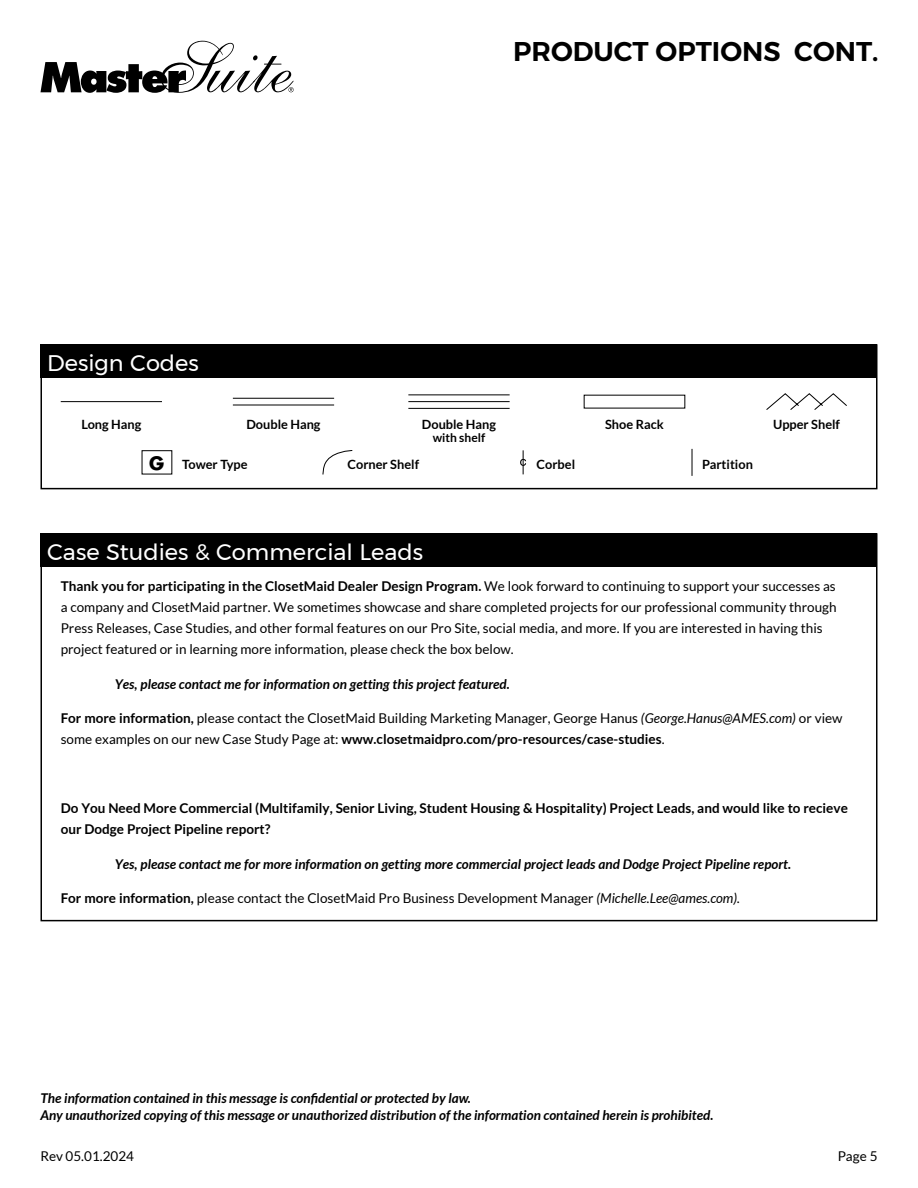
<style>
.page{position:relative;width:918px;height:1188px;background:#fff}
.page>*{position:absolute;margin:0;border:0;box-sizing:border-box;transform-origin:0 0}
.t1{font:600 27px "Montserrat";color:#000}
.t2{font:22.5px "Montserrat";color:#fff}
.t3{font:13.5px/21px "Lato";color:#000}
.t4{font:italic 700 13.5px/18px "Lato";color:#000}
.t5{font:700 13.5px/21px "Lato";color:#000}
.t6{font:700 12.75px "Lato";color:#000}
.t7{font:700 12px "Lato";color:#000}
.s1{font-family:"Futura Std";font-size:18px}
.s2{font-weight:700}
.s3{font-style:italic}
</style>
<div class="page">
<svg style="left:692px;top:449px;width:1px;height:27px"></svg>
<div style="left:142px;top:450px;width:30px;height:24px;border:1px solid #000"></div>
<hr style="left:61px;top:401px;width:101px;height:1px;background:#000">
<hr style="left:408px;top:395px;width:102px;height:1px;background:#000">
<hr style="left:408px;top:401px;width:102px;height:1px;background:#000">
<hr style="left:408px;top:408px;width:102px;height:1px;background:#000">
<hr style="left:233px;top:398px;width:101px;height:1px;background:#000">
<hr style="left:233px;top:405px;width:101px;height:1px;background:#000">
<div style="left:40px;top:344px;width:838px;height:145px;border:2px solid #000"></div>
<div style="left:40px;top:344px;width:838px;height:34px;background:#000"></div>
<div style="left:40px;top:533px;width:838px;height:34px;background:#000"></div>
<svg style="left:766px;top:393px;width:81px;height:17px"></svg>
<svg style="left:520px;top:450px;width:6px;height:24px"></svg>
<svg style="left:322px;top:450px;width:31px;height:25px"></svg>
<svg style="left:41px;top:41px;width:253px;height:52px"></svg>
<h1 class="t1" style="left:513px;top:30px;width:367px">PRODUCT OPTIONS CONT.</h1>
<h2 class="t2" style="left:47px;top:345px;width:153px">Design Codes</h2>
<p class="t6" style="left:81px;top:417px;width:62px">Long Hang</p>
<p class="t6" style="left:246px;top:417px;width:76px">Double Hang</p>
<p class="t6" style="left:422px;top:417px;width:76px">Double Hang</p>
<p class="t7" style="left:433px;top:431px;width:54px">with shelf</p>
<p class="t6" style="left:605px;top:417px;width:60px">Shoe Rack</p>
<p class="t6" style="left:773px;top:417px;width:68px">Upper Shelf</p>
<p class="t6" style="left:149px;top:457px;width:100px"><span class="s1">G</span> Tower Type</p>
<p class="t6" style="left:348px;top:457px;width:73px">Corner Shelf</p>
<p class="t6" style="left:537px;top:457px;width:40px">Corbel</p>
<p class="t6" style="left:702px;top:457px;width:52px">Partition</p>
<h2 class="t2" style="left:47px;top:534px;width:378px">Case Studies &amp; Commercial Leads</h2>
<p class="t3" style="left:61px;top:576px;width:777px"><span class="s2">Thank you for participating in the ClosetMaid Dealer Design Program.</span> We look forward to continuing to support your successes as a company and ClosetMaid partner. We sometimes showcase and share completed projects for our professional community through Press Releases, Case Studies, and other formal features on our Pro Site, social media, and more. If you are interested in having this project featured or in learning more information, please check the box below.</p>
<p class="t4" style="left:115px;top:675px;width:397px">Yes, please contact me for information on getting this project featured.</p>
<p class="t3" style="left:61px;top:708px;width:783px"><span class="s2">For more information,</span> please contact the ClosetMaid Building Marketing Manager, George Hanus <span class="s3">(George.Hanus@AMES.com)</span> or view some examples on our new Case Study Page at: <span class="s2">www.closetmaidpro.com/pro-resources/case-studies</span>.</p>
<p class="t5" style="left:61px;top:798px;width:789px">Do You Need More Commercial (Multifamily, Senior Living, Student Housing &amp; Hospitality) Project Leads, and would like to recieve our Dodge Project Pipeline report?</p>
<p class="t4" style="left:115px;top:855px;width:678px">Yes, please contact me for more information on getting more commercial project leads and Dodge Project Pipeline report.</p>
<p class="t3" style="left:61px;top:888px;width:681px"><span class="s2">For more information,</span> please contact the ClosetMaid Pro Business Development Manager <span class="s3">(Michelle.Lee@ames.com).</span></p>
<p class="t4" style="left:40px;top:1089px;width:674px">The information contained in this message is confidential or protected by law.<br>Any unauthorized copying of this message or unauthorized distribution of the information contained herein is prohibited.</p>
<p class="t3" style="left:40px;top:1146px;width:95px">Rev 05.01.2024</p>
<p class="t3" style="left:838px;top:1146px;width:41px">Page 5</p>
</div>
